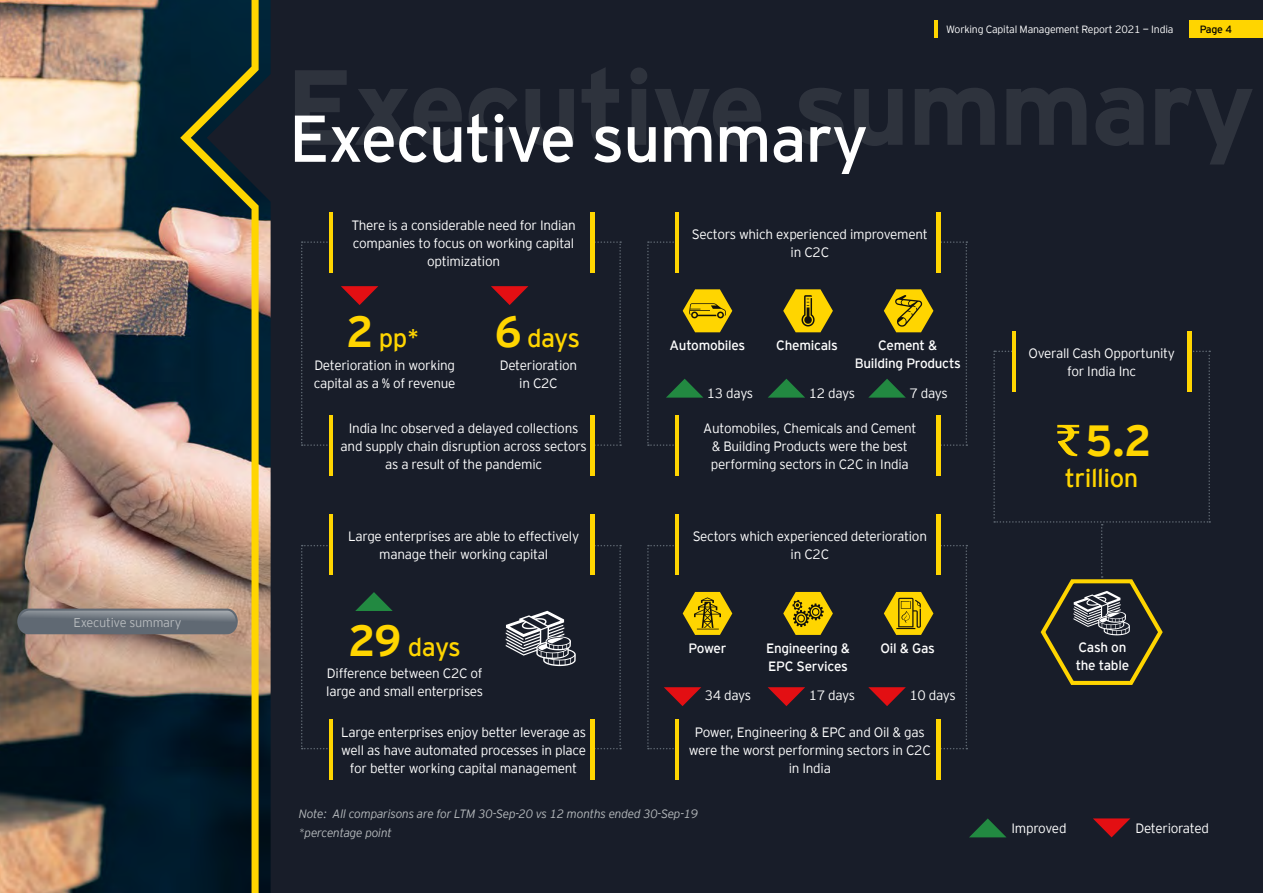
<style>
.page{position:relative;width:1263px;height:893px;background:#181d29}
.page>*{position:absolute;margin:0;border:0;box-sizing:border-box;transform-origin:0 0}
.t1{font:700 106.5px "EY Interstate";letter-spacing:-.02em;color:#fff}
.t2{font:300 66px "EY Interstate";letter-spacing:-.02em;color:#fff}
.t3{font:700 43.5px "EY Interstate";color:#ffd500}
.t4{font:300 25.5px "EY Interstate";letter-spacing:-.02em;color:#ffd500}
.t5{font:300 13.5px/18px "EY Interstate";letter-spacing:-.02em;color:#fff;text-align:center}
.t6{font:300 13.5px/18px "EY Interstate";letter-spacing:-.02em;color:#fff}
.t7{font:300 12.75px "EY Interstate";letter-spacing:-.02em;color:#b5b9bc}
.t8{font:italic 300 12px/19.5px "EY Interstate";letter-spacing:-.02em;color:#b5b9bc}
.t9{font:300 10.5px "EY Interstate";letter-spacing:-.02em;color:#fff}
.t10{font:300 10.5px "EY Interstate";color:#000}
.s1{font-weight:700;font-size:43.5px}
.s2{font-family:"Adobe Devanagari";font-size:61.5px}
</style>
<div class="page">
<img style="left:0;top:0;width:271px;height:893px">
<svg style="left:180px;top:0;width:79px;height:893px;background:#5c5b4b"></svg>
<svg style="left:301px;top:241px;width:320px;height:205px"></svg>
<hr style="left:329px;top:212px;width:4px;height:61px;background:#ffd500">
<div style="left:333px;top:212px;width:257px;height:61px;background:#181d29"></div>
<hr style="left:590px;top:212px;width:4px;height:61px;background:#ffd500">
<hr style="left:675px;top:212px;width:4px;height:61px;background:#ffd500">
<hr style="left:937px;top:212px;width:4px;height:61px;background:#ffd500">
<hr style="left:1012px;top:331px;width:4px;height:61px;background:#ffd500">
<hr style="left:1187px;top:331px;width:4px;height:61px;background:#ffd500">
<hr style="left:329px;top:415px;width:4px;height:61px;background:#ffd500">
<div style="left:333px;top:415px;width:257px;height:61px;background:#181d29"></div>
<hr style="left:590px;top:415px;width:4px;height:61px;background:#ffd500">
<hr style="left:675px;top:415px;width:4px;height:61px;background:#ffd500">
<hr style="left:937px;top:415px;width:4px;height:61px;background:#ffd500">
<hr style="left:329px;top:514px;width:4px;height:61px;background:#ffd500">
<hr style="left:590px;top:514px;width:4px;height:61px;background:#ffd500">
<hr style="left:329px;top:719px;width:4px;height:61px;background:#ffd500">
<hr style="left:590px;top:719px;width:4px;height:61px;background:#ffd500">
<svg style="left:969px;top:818px;width:37px;height:19px"></svg>
<svg style="left:1093px;top:818px;width:37px;height:19px"></svg>
<svg style="left:647px;top:241px;width:320px;height:205px"></svg>
<svg style="left:301px;top:545px;width:320px;height:204px"></svg>
<svg style="left:647px;top:545px;width:320px;height:204px"></svg>
<svg style="left:993px;top:351px;width:217px;height:334px"></svg>
<hr style="left:675px;top:514px;width:4px;height:61px;background:#ffd500">
<div style="left:679px;top:514px;width:258px;height:61px;background:#181d29"></div>
<hr style="left:937px;top:514px;width:4px;height:61px;background:#ffd500">
<hr style="left:675px;top:719px;width:4px;height:61px;background:#ffd500">
<div style="left:679px;top:719px;width:258px;height:61px;background:#181d29"></div>
<hr style="left:937px;top:719px;width:4px;height:61px;background:#ffd500">
<svg style="left:17px;top:609px;width:221px;height:25px;background:#6b737c"></svg>
<div style="left:1189px;top:20px;width:74px;height:17px;background:#ffd500"></div>
<hr style="left:935px;top:20px;width:3px;height:17px;background:#ffd500">
<p class="t7" style="left:73px;top:613px;width:110px">Executive summary</p>
<p class="t9" style="left:946px;top:22px;width:229px">Working Capital Management Report 2021 — India</p>
<p class="t10" style="left:1200px;top:22px;width:34px">Page 4</p>
<h1 class="t1" style="left:285px;top:30px;width:972px">Executive summary</h1>
<h2 class="t2" style="left:289px;top:91px;width:581px">Executive summary</h2>
<p class="t5" style="left:351px;top:215px;width:226px">There is a considerable need for Indian companies to focus on working capital optimization</p>
<p class="t5" style="left:692px;top:224px;width:237px">Sectors which experienced improvement in C2C</p>
<h3 class="t3" style="left:346px;top:301px;width:28px">2</h3>
<h3 class="t3" style="left:495px;top:301px;width:28px">6</h3>
<h3 class="t4" style="left:379px;top:320px;width:42px">pp*</h3>
<h3 class="t4" style="left:527px;top:320px;width:55px">days</h3>
<p class="t5" style="left:314px;top:356px;width:143px;text-align:left">Deterioration in working capital as a % of revenue</p>
<p class="t5" style="left:500px;top:356px;width:79px">Deterioration in C2C</p>
<p class="t6" style="left:670px;top:336px;width:77px">Automobiles</p>
<p class="t5" style="left:707px;top:383px;width:48px">13 days</p>
<p class="t6" style="left:776px;top:336px;width:63px">Chemicals</p>
<p class="t6" style="left:855px;top:336px;width:108px;text-align:center">Cement &amp;<br>Building Products</p>
<p class="t5" style="left:809px;top:383px;width:48px">12 days</p>
<p class="t5" style="left:909px;top:383px;width:40px">7 days</p>
<p class="t5" style="left:341px;top:418px;width:248px">India Inc observed a delayed collections and supply chain disruption across sectors as a result of the pandemic</p>
<p class="t5" style="left:703px;top:418px;width:215px">Automobiles, Chemicals and Cement &amp; Building Products were the best performing sectors in C2C in India</p>
<p class="t5" style="left:348px;top:527px;width:233px">Large enterprises are able to effectively manage their working capital</p>
<h3 class="t4" style="left:348px;top:629px;width:114px"><span class="s1">29</span> days</h3>
<p class="t5" style="left:326px;top:664px;width:158px;text-align:left">Difference between C2C of large and small enterprises</p>
<p class="t5" style="left:341px;top:722px;width:247px">Large enterprises enjoy better leverage as well as have automated processes in place for better working capital management</p>
<p class="t5" style="left:693px;top:527px;width:236px">Sectors which experienced deterioration in C2C</p>
<p class="t6" style="left:689px;top:638px;width:39px">Power</p>
<p class="t5" style="left:705px;top:686px;width:48px">34 days</p>
<p class="t6" style="left:766px;top:638px;width:86px">Engineering &amp;<br>EPC Services</p>
<p class="t5" style="left:809px;top:686px;width:48px">17 days</p>
<p class="t6" style="left:881px;top:638px;width:56px">Oil &amp; Gas</p>
<p class="t5" style="left:909px;top:686px;width:48px">10 days</p>
<p class="t5" style="left:689px;top:722px;width:244px">Power, Engineering &amp; EPC and Oil &amp; gas were the worst performing sectors in C2C in India</p>
<p class="t8" style="left:299px;top:803px;width:401px">Note: All comparisons are for LTM 30-Sep-20 vs 12 months ended 30-Sep-19 *percentage point</p>
<p class="t5" style="left:1028px;top:343px;width:148px">Overall Cash Opportunity for India Inc</p>
<h3 class="t3" style="left:1054px;top:409px;width:99px"><span class="s2">₹</span>5.2</h3>
<h3 class="t4" style="left:1065px;top:460px;width:75px">trillion</h3>
<p class="t6" style="left:1076px;top:637px;width:55px">Cash on the table</p>
<p class="t5" style="left:1011px;top:819px;width:56px">Improved</p>
<p class="t5" style="left:1135px;top:819px;width:75px">Deteriorated</p>
</div>
